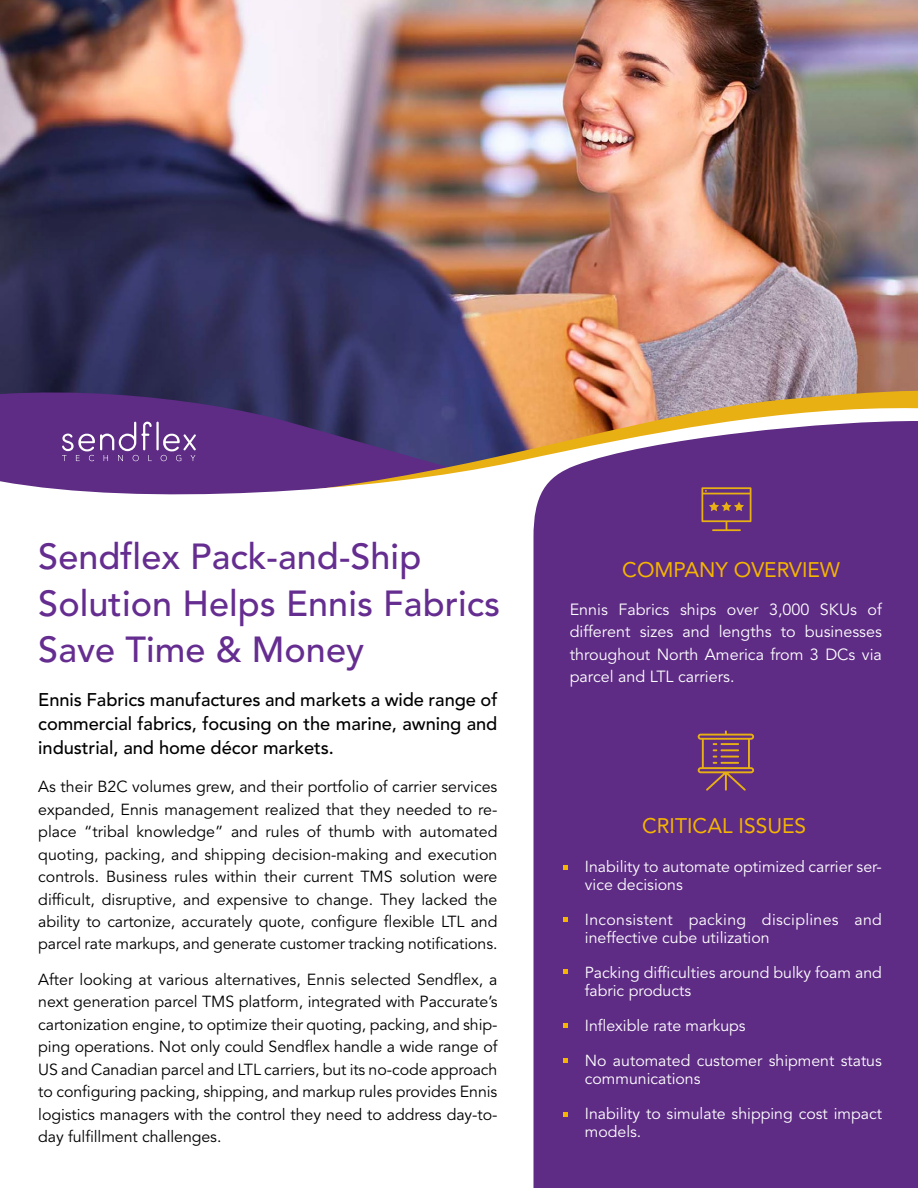
<style>
.page{position:relative;width:918px;height:1188px;background:#fff}
.page>*{position:absolute;margin:0;border:0;box-sizing:border-box;transform-origin:0 0}
.t1{font:500 36px/46.5px "Avenir LT Std";color:#652d90}
.t2{font:21px "Avenir LT Std";color:#f5b500}
.t3{font:500 18.3px/24px "Avenir LT Std";letter-spacing:-.005em;color:#000;text-align:justify}
.t4{font:16.2px/22.5px "Avenir LT Std";color:#fff;text-align:justify}
.t5{font:15.9px/22.5px "Avenir LT Std";letter-spacing:-.005em;color:#000;text-align:justify}
.t6{font:15.9px/18px "Avenir LT Std";color:#fff}
.t7{font:15.9px/18px "Avenir LT Std";letter-spacing:.02em;color:#fff}
</style>
<div class="page">
<img style="left:0;top:0;width:918px;height:391px">
<svg style="left:2px;top:391px;width:916px;height:15px;background:#816369"></svg>
<svg style="left:0;top:406px;width:918px;height:89px;background:#7c5a89"></svg>
<div style="left:533px;top:421px;width:385px;height:767px;background:#5e2b85"></div>
<hr style="left:156px;top:422px;width:3px;height:28px;background:#fff">
<svg style="left:161px;top:434px;width:35px;height:27px"></svg>
<svg style="left:62px;top:422px;width:90px;height:39px;background:#784e99"></svg>
<svg style="left:701px;top:487px;width:50px;height:44px;background:#804b68"></svg>
<svg style="left:698px;top:730px;width:56px;height:61px;background:#804b68"></svg>
<svg style="left:563px;top:865px;width:4px;height:5px"></svg>
<svg style="left:563px;top:1023px;width:4px;height:5px"></svg>
<svg style="left:563px;top:970px;width:4px;height:4px"></svg>
<svg style="left:563px;top:1059px;width:4px;height:4px"></svg>
<svg style="left:563px;top:1112px;width:4px;height:5px"></svg>
<svg style="left:563px;top:918px;width:4px;height:4px"></svg>
<h1 class="t1" style="left:38px;top:534px;width:463px">Sendflex Pack-and-Ship<br>Solution Helps Ennis Fabrics<br>Save Time &amp; Money</h1>
<p class="t3" style="left:38px;top:688px;width:461px">Ennis Fabrics manufactures and markets a wide range of commercial fabrics, focusing on the marine, awning and industrial, and home décor markets.</p>
<p class="t5" style="left:38px;top:776px;width:461px">As their B2C volumes grew, and their portfolio of carrier services expanded, Ennis management realized that they needed to re&shy;place “tribal knowledge” and rules of thumb with automated quoting, packing, and shipping decision-making and execution controls. Business rules within their current TMS solution were difficult, disruptive, and expensive to change. They lacked the ability to cartonize, accurately quote, configure flexible LTL and parcel rate markups, and generate customer tracking notifications.</p>
<p class="t5" style="left:38px;top:968px;width:461px">After looking at various alternatives, Ennis selected Sendflex, a next generation parcel TMS platform, integrated with Paccurate’s cartonization engine, to optimize their quoting, packing, and ship&shy;ping operations. Not only could Sendflex handle a wide range of US and Canadian parcel and LTL carriers, but its no-code approach to configuring packing, shipping, and markup rules provides Ennis logistics managers with the control they need to address day-to&shy;day fulfillment challenges.</p>
<h2 class="t2" style="left:622px;top:558px;width:219px">COMPANY OVERVIEW</h2>
<p class="t4" style="left:570px;top:599px;width:314px">Ennis Fabrics ships over 3,000 SKUs of different sizes and lengths to businesses throughout North America from 3 DCs via parcel and LTL carriers.</p>
<h2 class="t2" style="left:642px;top:813px;width:166px">CRITICAL ISSUES</h2>
<p class="t6" style="left:585px;top:858px;width:299px">Inability to automate optimized carrier ser&shy;vice decisions</p>
<p class="t7" style="left:585px;top:911px;width:299px">Inconsistent packing disciplines and ineffective cube utilization</p>
<p class="t6" style="left:585px;top:964px;width:299px">Packing difficulties around bulky foam and fabric products</p>
<p class="t6" style="left:585px;top:1017px;width:162px">Inflexible rate markups</p>
<p class="t6" style="left:585px;top:1052px;width:299px">No automated customer shipment status communications</p>
<p class="t6" style="left:585px;top:1105px;width:299px">Inability to simulate shipping cost impact models.</p>
</div>
